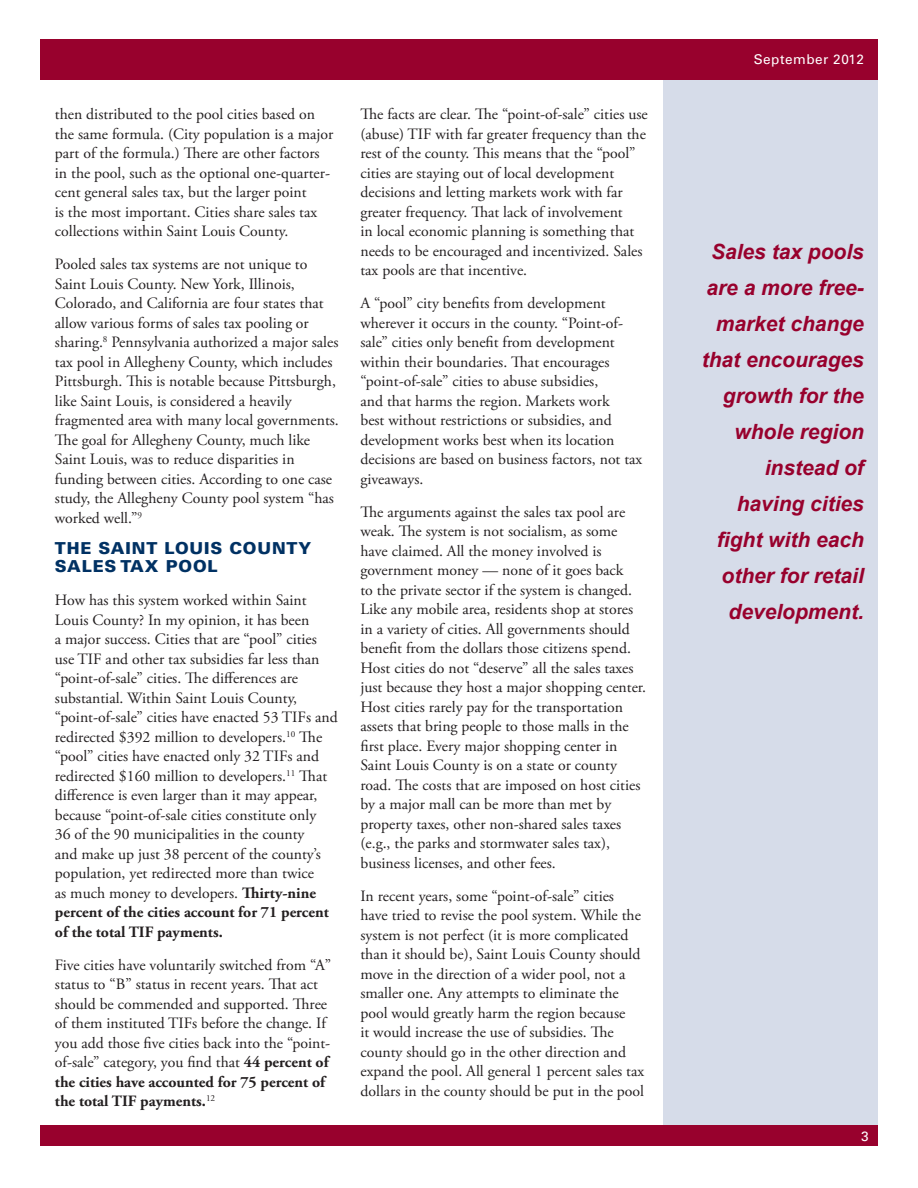
<style>
.page{position:relative;width:918px;height:1188px;background:#fff}
.page>*{position:absolute;margin:0;border:0;box-sizing:border-box;transform-origin:0 0}
.t1{font:italic 700 21px/36px "Arial";color:#98012d;text-align:right}
.t2{font:900 16.5px/18px "Univers";letter-spacing:.05em;color:#003163}
.t3{font:15.75px/19.5px "Adobe Garamond Pro";color:#231f20}
.t4{font:13.5px "Univers";letter-spacing:.04em;color:#fff}
.s1{font-weight:700}
</style>
<div class="page">
<div style="left:663px;top:79px;width:215px;height:1047px;background:#d6dce9"></div>
<div style="left:40px;top:39px;width:838px;height:40px;background:#98012d"></div>
<div style="left:40px;top:1126px;width:838px;height:20px;background:#98012d"></div>
<p class="t3" style="left:55px;top:105px;width:280px">then distributed to the pool cities based on the same formula. (City population is a major part of the formula.) There are other factors in the pool, such as the optional one-quarter&shy;cent general sales tax, but the larger point<br>is the most important. Cities share sales tax collections within Saint Louis County.</p>
<p class="t3" style="left:55px;top:255px;width:285px">Pooled sales tax systems are not unique to Saint Louis County. New York, Illinois, Colorado, and California are four states that allow various forms of sales tax pooling or sharing.<sup>8</sup> Pennsylvania authorized a major sales tax pool in Allegheny County, which includes Pittsburgh. This is notable because Pittsburgh, like Saint Louis, is considered a heavily fragmented area with many local governments.<br>The goal for Allegheny County, much like Saint Louis, was to reduce disparities in funding between cities. According to one case study, the Allegheny County pool system “has worked well.”<sup>9</sup></p>
<p class="t2" style="left:55px;top:539px;width:258px">TH E SAINT LOUIS COUNTY<br>SALES TAX POOL</p>
<p class="t3" style="left:55px;top:591px;width:284px">How has this system worked within Saint Louis County? In my opinion, it has been<br>a major success. Cities that are “pool” cities use TIF and other tax subsidies far less than “point-of-sale” cities. The differences are substantial. Within Saint Louis County, “point-of-sale” cities have enacted 53 TIFs and redirected $392 million to developers.<sup>10</sup> The “pool” cities have enacted only 32 TIFs and redirected $160 million to developers.<sup>11</sup> That difference is even larger than it may appear, because “point-of-sale cities constitute only<br>36 of the 90 municipalities in the county<br>and make up just 38 percent of the county’s population, yet redirected more than twice<br>as much money to developers. <span class="s1">Thirty-nine percent of the cities account for 71 percent of the total TIF payments.</span></p>
<p class="t3" style="left:55px;top:956px;width:278px">Five cities have voluntarily switched from “A” status to “B” status in recent years. That act should be commended and supported. Three of them instituted TIFs before the change. If you add those five cities back into the “point&shy;of-sale” category, you find that <span class="s1">44 percent of the cities have accounted for 75 percent of the total TIF payments.</span><sup>12</sup></p>
<p class="t3" style="left:360px;top:105px;width:289px">The facts are clear. The “point-of-sale” cities use (abuse) TIF with far greater frequency than the rest of the county. This means that the “pool” cities are staying out of local development decisions and letting markets work with far greater frequency. That lack of involvement<br>in local economic planning is something that needs to be encouraged and incentivized. Sales tax pools are that incentive.</p>
<p class="t3" style="left:360px;top:294px;width:283px">A “pool” city benefits from development wherever it occurs in the county. “Point-of&shy;sale” cities only benefit from development within their boundaries. That encourages “point-of-sale” cities to abuse subsidies,<br>and that harms the region. Markets work<br>best without restrictions or subsidies, and development works best when its location decisions are based on business factors, not tax giveaways.</p>
<p class="t3" style="left:360px;top:503px;width:287px">The arguments against the sales tax pool are weak. The system is not socialism, as some have claimed. All the money involved is government money — none of it goes back<br>to the private sector if the system is changed.<br>Like any mobile area, residents shop at stores in a variety of cities. All governments should benefit from the dollars those citizens spend.<br>Host cities do not “deserve” all the sales taxes just because they host a major shopping center.<br>Host cities rarely pay for the transportation assets that bring people to those malls in the first place. Every major shopping center in Saint Louis County is on a state or county road. The costs that are imposed on host cities by a major mall can be more than met by property taxes, other non-shared sales taxes (e.g., the parks and stormwater sales tax), business licenses, and other fees.</p>
<p class="t3" style="left:360px;top:887px;width:285px">In recent years, some “point-of-sale” cities have tried to revise the pool system. While the system is not perfect (it is more complicated than it should be), Saint Louis County should move in the direction of a wider pool, not a smaller one. Any attempts to eliminate the pool would greatly harm the region because<br>it would increase the use of subsidies. The county should go in the other direction and expand the pool. All general 1 percent sales tax dollars in the county should be put in the pool</p>
<p class="t4" style="left:754px;top:51px;width:112px">September 2012</p>
<h1 class="t1" style="left:702px;top:235px;width:164px">Sales tax pools are a more free&shy;market change that encourages growth for the whole region instead of having cities fight with each other for retail development.</h1>
<p class="t4" style="left:861px;top:1128px;width:9px">3</p>
</div>
